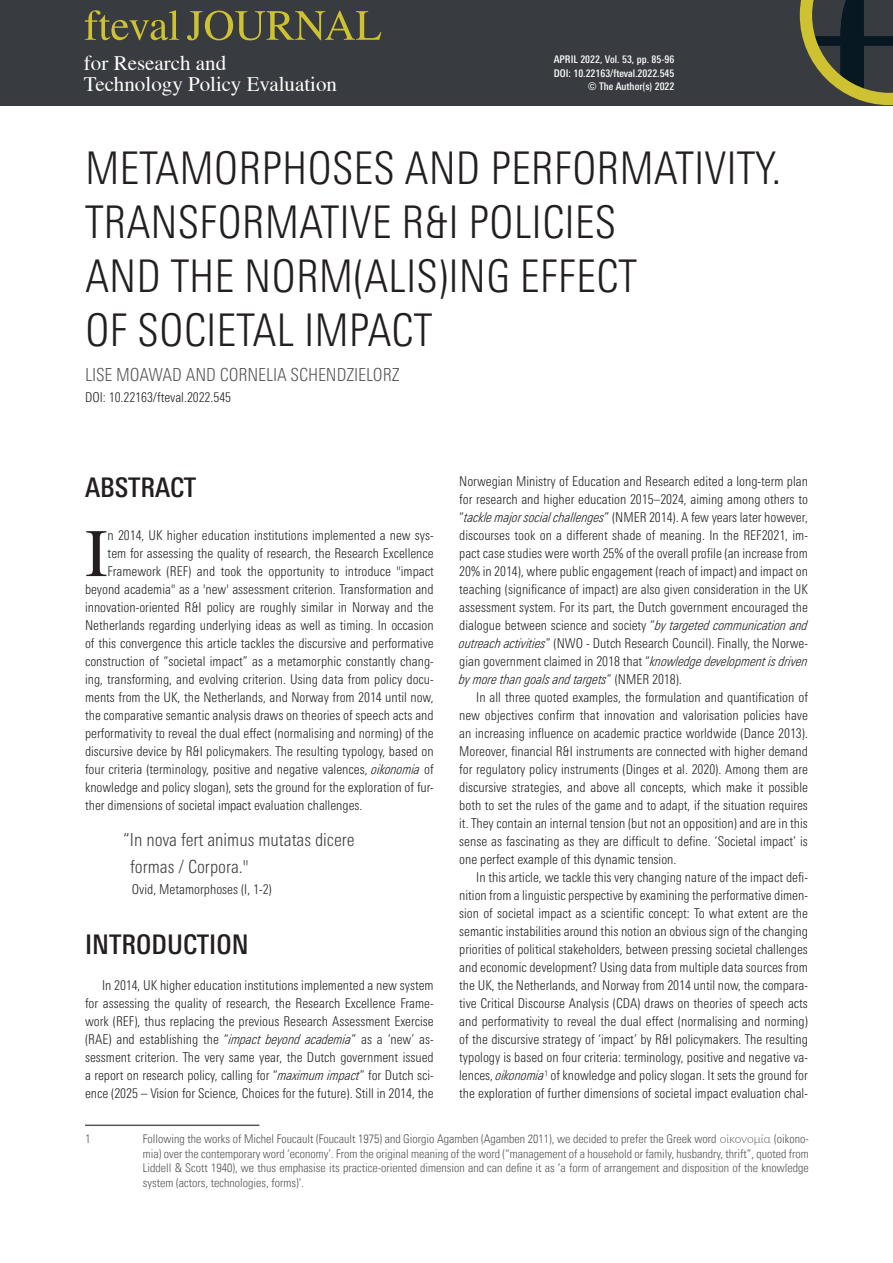
<style>
.page{position:relative;width:893px;height:1263px;background:#fff}
.page>*{position:absolute;margin:0;border:0;box-sizing:border-box;transform-origin:0 0}
._1_Absatz{font:67.8px "Nimbus Roman No 9 L";color:#231f20}
.headline{font:300 condensed 45px/54px "Linotype Univers";color:#231f20}
.sub_headline{font:500 condensed 27px "Linotype Univers";color:#231f20}
.t1{font:21px "Nimbus Roman No 9 L";color:#fff}
.ref{font:300 condensed 18px/27px "Linotype Univers";color:#3e3e3f}
.Autor{font:300 condensed 18px "Linotype Univers";letter-spacing:-.005em;color:#57585a}
.fließtext{font:300 condensed 13.5px/18px "Linotype Univers";color:#231f20;text-align:justify}
._1_Absatz-2{font:300 condensed 13.5px "Linotype Univers";color:#231f20}
.Autor-2{font:300 condensed 13.5px "Linotype Univers";color:#231f20}
.ref-2{font:300 condensed 13.5px "Linotype Univers";color:#231f20}
.fußnote{font:300 condensed 12px/14.4px "Univers LT";color:#57585a;text-align:justify}
.fußnote-2{font:300 condensed 12px "Linotype Univers";color:#57585a}
.fließtext-2{font:500 condensed 10.5px "Linotype Univers";color:#fff}
.s1{font-style:italic}
.s2{font-family:"Univers LT"}
.s3{font-family:"Lato";font-stretch:normal}
</style>
<div class="page">
<hr style="left:85px;top:1124px;width:174px;height:2px;background:#57585a">
<div style="left:0;top:0;width:893px;height:105px;background:#383b3f"></div>
<svg style="left:187px;top:11px;width:194px;height:29px"></svg>
<svg style="left:85px;top:10px;width:94px;height:30px"></svg>
<svg style="left:800px;top:0;width:93px;height:105px"></svg>
<p class="t1" style="left:84px;top:50px;width:144px">for Research and</p>
<p class="t1" style="left:84px;top:71px;width:255px">Technology Policy Evaluation</p>
<p class="fließtext-2" style="left:554px;top:54px;width:122px">APRIL 2022, Vol. 53, pp. 85-96</p>
<p class="fließtext-2" style="left:554px;top:67px;width:122px">DOI: 10.22163/fteval.2022.545</p>
<p class="fließtext-2" style="left:588px;top:81px;width:88px">© The Author(s) 2022</p>
<p class="headline" style="left:85px;top:141px;width:698px">METAMORPHOSES AND PERFORMATIVITY.<br>TRANSFORMATIVE R&amp;I POLICIES<br>AND THE NORM(ALIS)ING EFFECT<br>OF SOCIETAL IMPACT</p>
<p class="Autor" style="left:85px;top:364px;width:316px">LISE MOAWAD AND CORNELIA SCHENDZIELORZ</p>
<p class="Autor-2" style="left:85px;top:390px;width:148px">DOI: 10.22163/fteval.2022.545</p>
<p class="sub_headline" style="left:85px;top:472px;width:113px">ABSTRACT</p>
<p class="_1_Absatz" style="left:85px;top:513px;width:24px">I</p>
<p class="_1_Absatz-2" style="left:108px;top:527px;width:328px">n 2014, UK higher education institutions implemented a new sys-</p>
<p class="_1_Absatz-2" style="left:108px;top:545px;width:328px">tem for assessing the quality of research, the Research Excellence</p>
<p class="_1_Absatz-2" style="left:108px;top:563px;width:328px">Framework (REF) and took the opportunity to introduce "impact</p>
<p class="_1_Absatz-2" style="left:85px;top:581px;width:350px">beyond academia" as a 'new' assessment criterion. Transformation and</p>
<p class="_1_Absatz-2" style="left:85px;top:599px;width:350px">innovation-oriented R&amp;I policy are roughly similar in Norway and the</p>
<p class="_1_Absatz-2" style="left:85px;top:617px;width:350px">Netherlands regarding underlying ideas as well as timing. In occasion</p>
<p class="_1_Absatz-2" style="left:85px;top:635px;width:350px">of this convergence this article tackles the discursive and performative</p>
<p class="_1_Absatz-2" style="left:85px;top:653px;width:350px">construction of “societal impact” as a metamorphic constantly chang-</p>
<p class="_1_Absatz-2" style="left:85px;top:671px;width:350px">ing, transforming, and evolving criterion. Using data from policy docu-</p>
<p class="_1_Absatz-2" style="left:85px;top:689px;width:350px">ments from the UK, the Netherlands, and Norway from 2014 until now,</p>
<p class="_1_Absatz-2" style="left:85px;top:707px;width:350px">the comparative semantic analysis draws on theories of speech acts and</p>
<p class="_1_Absatz-2" style="left:85px;top:725px;width:350px">performativity to reveal the dual effect (normalising and norming) of the</p>
<p class="_1_Absatz-2" style="left:85px;top:743px;width:350px">discursive device by R&amp;I policymakers. The resulting typology, based on</p>
<p class="_1_Absatz-2" style="left:85px;top:761px;width:350px">four criteria (terminology, positive and negative valences, <span class="s1">oikonomia</span> of</p>
<p class="_1_Absatz-2" style="left:85px;top:779px;width:350px">knowledge and policy slogan), sets the ground for the exploration of fur-</p>
<p class="_1_Absatz-2" style="left:85px;top:797px;width:279px">ther dimensions of societal <span class="s2">impact</span> evaluation challenges.</p>
<p class="ref" style="left:130px;top:826px;width:226px;text-indent:-7px">“In nova fert animus mutatas dicere formas / Corpora."</p>
<p class="ref-2" style="left:132px;top:881px;width:142px">Ovid, Metamorphoses (I, 1-2)</p>
<p class="sub_headline" style="left:85px;top:929px;width:165px">INTRODUCTION</p>
<p class="fließtext" style="left:85px;top:976px;width:350px;text-indent:17px">In 2014, UK higher education institutions implemented a new system for assessing the quality of research, the Research Excellence Frame&shy;work (REF), thus replacing the previous Research Assessment Exercise (RAE) and establishing the “<span class="s1">impact beyond academia</span>” as a ‘new’ as&shy;sessment criterion. The very same year, the Dutch government issued a report on research policy, calling for “<span class="s1">maximum impact</span>” for Dutch sci&shy;ence (2025 – Vision for Science, Choices for the future). Still in 2014, the</p>
<p class="fließtext" style="left:459px;top:472px;width:350px">Norwegian Ministry of Education and Research edited a long-term plan for research and higher education 2015–2024, aiming among others to “<span class="s1">tackle major social challenges</span>” (NMER 2014). A few years later however, discourses took on a different shade of meaning. In the REF2021, im&shy;pact case studies were worth 25% of the overall profile (an increase from 20% in 2014), where public engagement (reach of impact) and impact on teaching (significance of impact) are also given consideration in the UK assessment system. For its part, the Dutch government encouraged the dialogue between science and society “<span class="s1">by targeted communication and outreach activities</span>” (NWO - Dutch Research Council). Finally, the Norwe&shy;gian government claimed in 2018 that “<span class="s1">knowledge development is driven by more than goals and targets</span>” (NMER 2018).</p>
<p class="fließtext" style="left:459px;top:688px;width:350px;text-indent:17px">In all three quoted examples, the formulation and quantification of new objectives confirm that innovation and valorisation policies have an increasing influence on academic practice worldwide (Dance 2013).<br>Moreover, financial R&amp;I instruments are connected with higher demand for regulatory policy instruments (Dinges et al. 2020). Among them are discursive strategies, and above all concepts, which make it possible both to set the rules of the game and to adapt, if the situation requires it. They contain an internal tension (but not an opposition) and are in this sense as fascinating as they are difficult to define. ‘Societal impact’ is one perfect example of this dynamic tension.</p>
<p class="fließtext" style="left:459px;top:868px;width:350px;text-indent:17px">In this article, we tackle this very changing nature of the impact defi&shy;nition from a linguistic perspective by examining the performative dimen&shy;sion of societal impact as a scientific concept: To what extent are the semantic instabilities around this notion an obvious sign of the changing priorities of political stakeholders, between pressing societal challenges and economic development? Using data from multiple data sources from the UK, the Netherlands, and Norway from 2014 until now, the compara&shy;tive Critical Discourse Analysis (CDA) draws on theories of speech acts and performativity to reveal the dual effect (normalising and norming) of the discursive strategy of ‘impact’ by R&amp;I policymakers. The resulting typology is based on four criteria: terminology, positive and negative va&shy;lences, <span class="s1">oikonomia</span><sup>1</sup> of knowledge and policy slogan. It sets the ground for the exploration of further dimensions of societal impact evaluation chal-</p>
<p class="fußnote-2" style="left:85px;top:1132px;width:7px">1</p>
<p class="fußnote" style="left:143px;top:1132px;width:667px">Following the works of Michel Foucault (Foucault 1975) and Giorgio Agamben (Agamben 2011), we decided to prefer the Greek word <span class="s3">οἰκονομία</span> (oikono&shy;mia) over the contemporary word ‘economy’. From the original meaning of the word (“management of a household or family, husbandry, thrift”, quoted from Liddell &amp; Scott 1940), we thus emphasise its practice-oriented dimension and can define it as ‘a form of arrangement and disposition of the knowledge system (actors, technologies, forms)’.</p>
</div>
